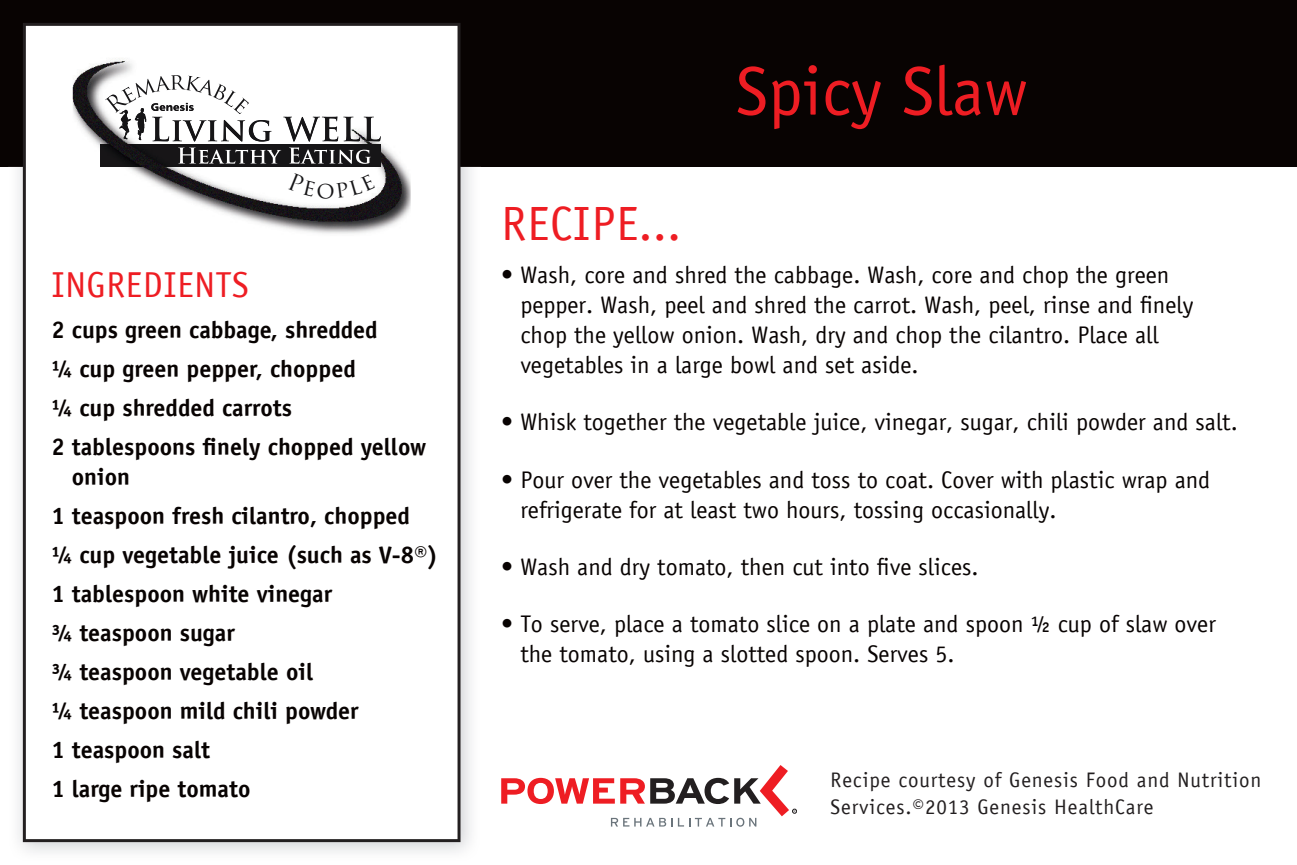
<style>
.page{position:relative;width:1297px;height:865px;background:#fff}
.page>*{position:absolute;margin:0;border:0;box-sizing:border-box;transform-origin:0 0}
.t1{font:69px "Officina Sans";color:#ee1d23}
.t2{font:48px "Officina Sans";letter-spacing:.015em;color:#ee1d23}
.t3{font:36px "Officina Sans";letter-spacing:.015em;color:#ee1d23}
.t4{font:24px/30px "Officina Sans";color:#080302}
.t5{font:700 24px/39px "Officina Sans";color:#080302}
.t6{font:21px/27px "Officina Sans";letter-spacing:.04em;color:#231f20}
</style>
<div class="page">
<div style="left:0;top:0;width:1297px;height:167px;background:#080302"></div>
<img style="left:9px;top:23px;width:471px;height:830px">
<svg style="left:23px;top:23px;width:437px;height:819px"></svg>
<img style="left:73px;top:29px;width:338px;height:210px">
<img style="left:100px;top:144px;width:125px;height:22px">
<img style="left:105px;top:89px;width:14px;height:24px">
<img style="left:133px;top:77px;width:20px;height:9px">
<img style="left:153px;top:75px;width:18px;height:11px">
<img style="left:171px;top:75px;width:15px;height:11px">
<img style="left:186px;top:75px;width:16px;height:11px">
<img style="left:198px;top:77px;width:19px;height:9px">
<img style="left:197px;top:78px;width:6px;height:8px">
<img style="left:212px;top:83px;width:16px;height:3px">
<div style="left:225px;top:144px;width:156px;height:22px;background:#161517"></div>
<svg style="left:119px;top:86px;width:262px;height:78px;background:#afafb0"></svg>
<svg style="left:501px;top:765px;width:296px;height:61px"></svg>
<svg style="left:288px;top:173px;width:87px;height:26px"></svg>
<h3 class="t3" style="left:52px;top:263px;width:199px">INGREDIENTS</h3>
<p class="t5" style="left:51px;top:310px;width:376px">2 cups green cabbage, shredded<br>¼ cup green pepper, chopped<br>¼ cup shredded carrots<br>2 tablespoons finely chopped yellow</p>
<p class="t5" style="left:51px;top:457px;width:388px;text-indent:20px">onion<br>1 teaspoon fresh cilantro, chopped<br>¼ cup vegetable juice (such as V-8®)<br>1 tablespoon white vinegar<br>¾ teaspoon sugar<br>¾ teaspoon vegetable oil<br>¼ teaspoon mild chili powder<br>1 teaspoon salt<br>1 large ripe tomato</p>
<h1 class="t1" style="left:736px;top:51px;width:293px">Spicy Slaw</h1>
<h2 class="t2" style="left:501px;top:196px;width:181px">RECIPE...</h2>
<p class="t4" style="left:520px;top:260px;width:674px;text-indent:-19px">• Wash, core and shred the cabbage. Wash, core and chop the green pepper. Wash, peel and shred the carrot. Wash, peel, rinse and finely chop the yellow onion. Wash, dry and chop the cilantro. Place all vegetables in a large bowl and set aside.</p>
<p class="t4" style="left:501px;top:407px;width:738px">• Whisk together the vegetable juice, vinegar, sugar, chili powder and salt.</p>
<p class="t4" style="left:520px;top:464px;width:691px;text-indent:-19px">• Pour over the vegetables and toss to coat. Cover with plastic wrap and refrigerate for at least two hours, tossing occasionally.</p>
<p class="t4" style="left:501px;top:551px;width:479px">• Wash and dry tomato, then cut into five slices.</p>
<p class="t4" style="left:520px;top:608px;width:697px;text-indent:-19px">• To serve, place a tomato slice on a plate and spoon ½ cup of slaw over the tomato, using a slotted spoon. Serves 5.</p>
<p class="t6" style="left:830px;top:766px;width:432px">Recipe courtesy of Genesis Food and Nutrition<br>Services.©2013 Genesis HealthCare</p>
</div>
